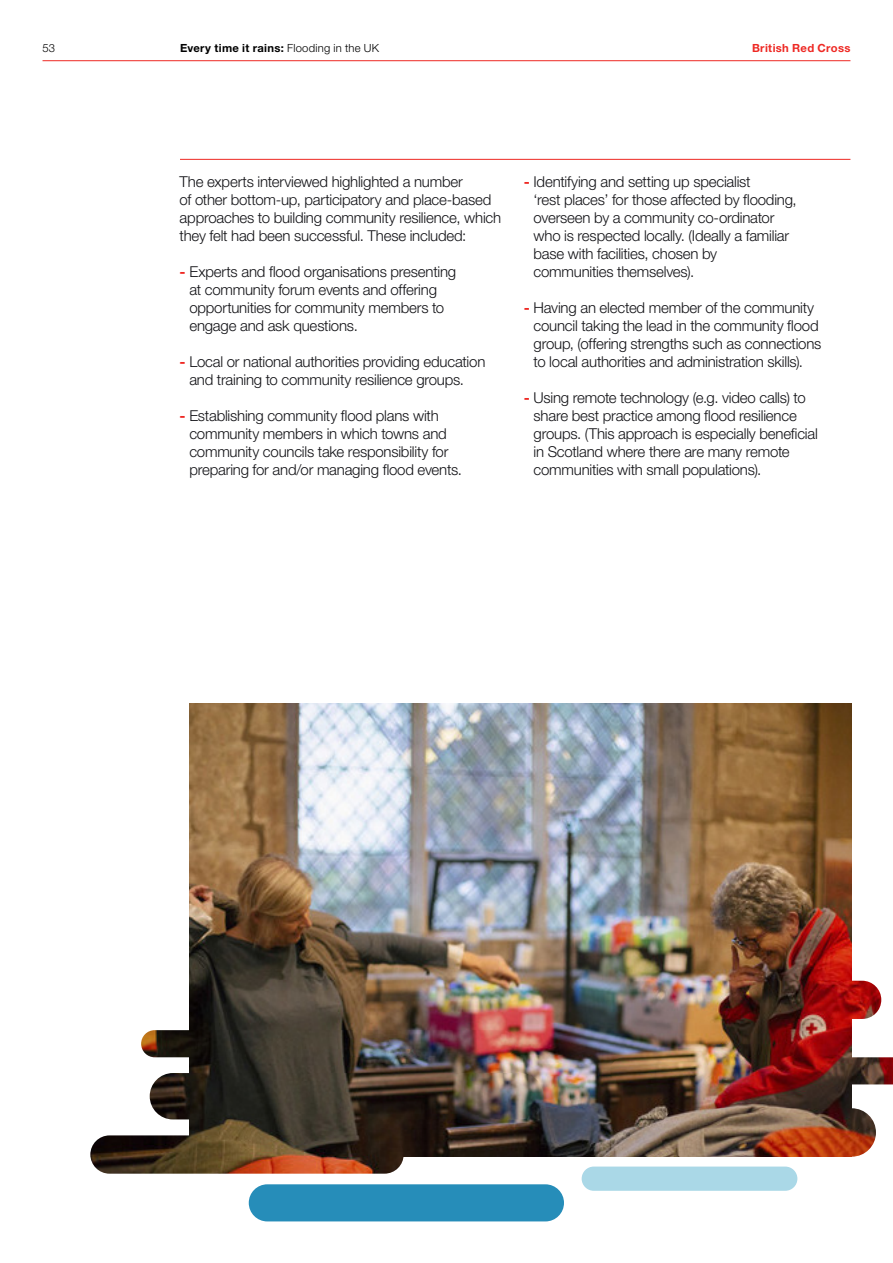
<style>
.page{position:relative;width:893px;height:1263px;background:#fff}
.page>*{position:absolute;margin:0;border:0;box-sizing:border-box;transform-origin:0 0}
.t1{font:300 15px/18px "Helvetica Neue LT Pro";letter-spacing:-.015em;color:#121216}
.t2{font:700 11.25px "Helvetica Neue LT Pro";letter-spacing:.03em;color:#000001}
.t3{font:700 11.25px "Helvetica Neue LT Pro";letter-spacing:.03em;color:#ee2823}
.t4{font:300 11.25px "Helvetica Neue LT Pro";color:#000001}
.s1{font-weight:300}
.s2{font-weight:700;color:#ee2823}
</style>
<div class="page">
<hr style="left:43px;top:60px;width:807px;height:1px;background:#ee2823">
<hr style="left:180px;top:159px;width:670px;height:1px;background:#ee2823">
<img style="left:189px;top:704px;width:662px;height:453px">
<img style="left:141px;top:1030px;width:374px;height:27px;border-radius:14px">
<img style="left:610px;top:1057px;width:283px;height:27px">
<img style="left:612px;top:981px;width:269px;height:38px;border-radius:19px">
<img style="left:90px;top:1135px;width:314px;height:39px;border-radius:19px">
<img style="left:150px;top:1073px;width:394px;height:46px;border-radius:23px">
<div style="left:249px;top:1184px;width:315px;height:37px;background:#268db9;border-radius:19px"></div>
<img style="left:660px;top:1108px;width:216px;height:49px;border-radius:24px">
<div style="left:582px;top:1166px;width:215px;height:25px;background:#aad8e7;border-radius:12px"></div>
<p class="t4" style="left:43px;top:41px;width:14px">53</p>
<p class="t2" style="left:180px;top:41px;width:201px">Every time it rains: <span class="s1">Flooding in the UK</span></p>
<p class="t3" style="left:752px;top:41px;width:100px">British Red Cross</p>
<p class="t1" style="left:180px;top:173px;width:323px">The experts interviewed highlighted a number<br>of other bottom-up, participatory and place-based approaches to building community resilience, which they felt had been successful. These included:</p>
<p class="t1" style="left:189px;top:263px;width:268px;text-indent:-10px"><span class="s2">-</span> Experts and flood organisations presenting at community forum events and offering opportunities for community members to engage and ask questions.</p>
<p class="t1" style="left:189px;top:353px;width:298px;text-indent:-10px"><span class="s2">-</span> Local or national authorities providing education and training to community resilience groups.</p>
<p class="t1" style="left:189px;top:407px;width:274px;text-indent:-10px"><span class="s2">-</span> Establishing community flood plans with community members in which towns and community councils take responsibility for preparing for and/or managing flood events.</p>
<p class="t1" style="left:534px;top:173px;width:265px;text-indent:-10px"><span class="s2">-</span> Identifying and setting up specialist<br>‘rest places’ for those affected by flooding, overseen by a community co-ordinator who is respected locally. (Ideally a familiar base with facilities, chosen by communities themselves).</p>
<p class="t1" style="left:534px;top:299px;width:289px;text-indent:-10px"><span class="s2">-</span> Having an elected member of the community council taking the lead in the community flood group, (offering strengths such as connections to local authorities and administration skills).</p>
<p class="t1" style="left:534px;top:389px;width:286px;text-indent:-10px"><span class="s2">-</span> Using remote technology (e.g. video calls) to share best practice among flood resilience groups. (This approach is especially beneficial in Scotland where there are many remote communities with small populations).</p>
</div>
